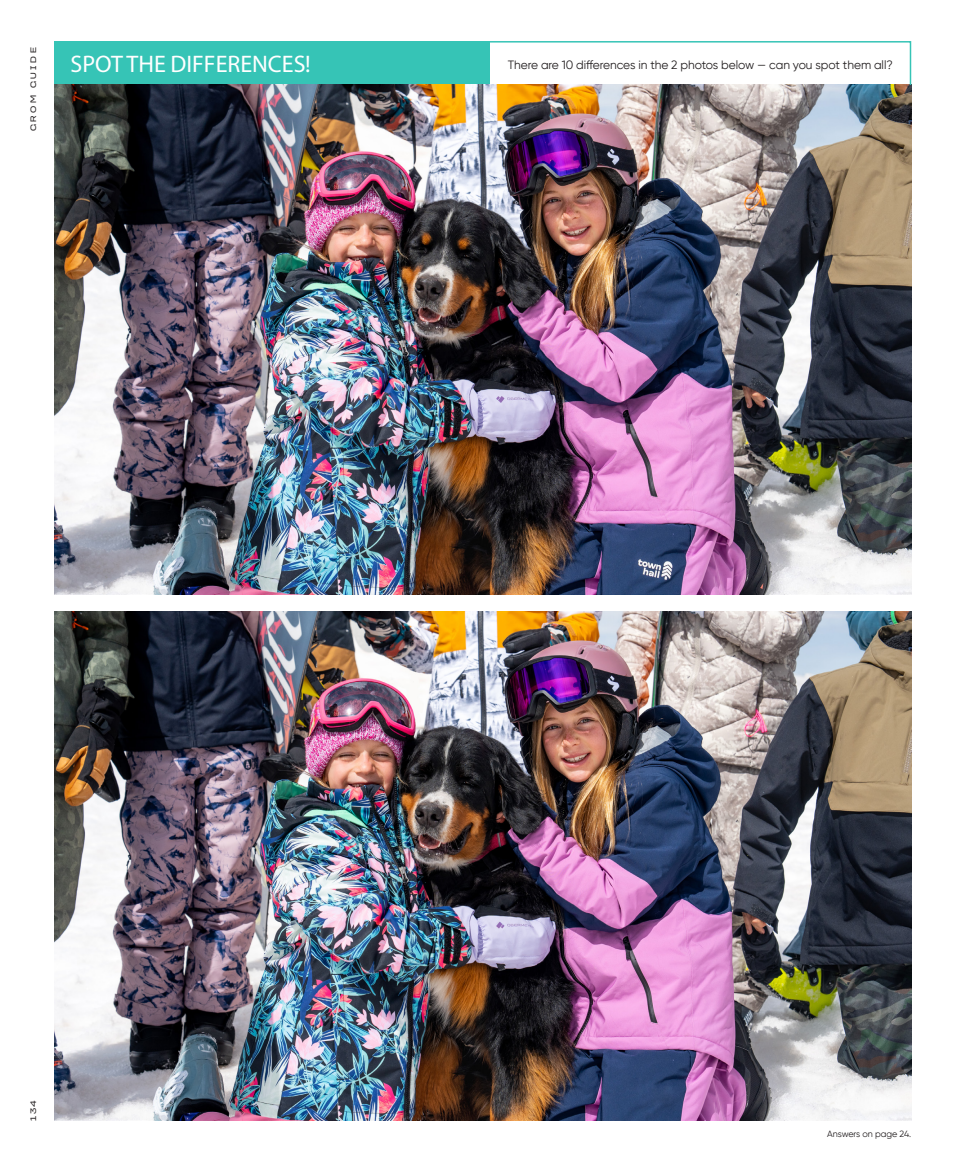
<style>
.page{position:relative;width:972px;height:1168px;background:#fff}
.page>*{position:absolute;margin:0;border:0;box-sizing:border-box;transform-origin:0 0}
.Body{font:24px "Myriad Pro";color:#fff}
.t1{font:12px "Gilroy";letter-spacing:-.005em;color:#231f20}
.t2{font:9px "Gilroy";letter-spacing:-.005em;color:#231f20}
.t3{font:8.25px "Loos Extra Wide";letter-spacing:.3em;color:#231f20}
</style>
<div class="page">
<div style="left:54px;top:41px;width:435px;height:44px;background:#36c4b6"></div>
<img style="left:54px;top:611px;width:857px;height:509px">
<img style="left:54px;top:85px;width:857px;height:509px">
<svg style="left:441px;top:41px;width:471px;height:45px"></svg>
<p class="t3" style="left:27px;top:131px;width:85px;rotate:-90deg">GROM GUIDE</p>
<p class="Body" style="left:71px;top:49px;width:242px">SPOT THE DIFFERENCES!</p>
<p class="t1" style="left:508px;top:57px;width:387px">There are 10 differences in the 2 photos below — can you spot them all?</p>
<p class="t3" style="left:27px;top:1120px;width:22px;rotate:-90deg">134</p>
<p class="t2" style="left:827px;top:1128px;width:86px">Answers on page 24.</p>
</div>
